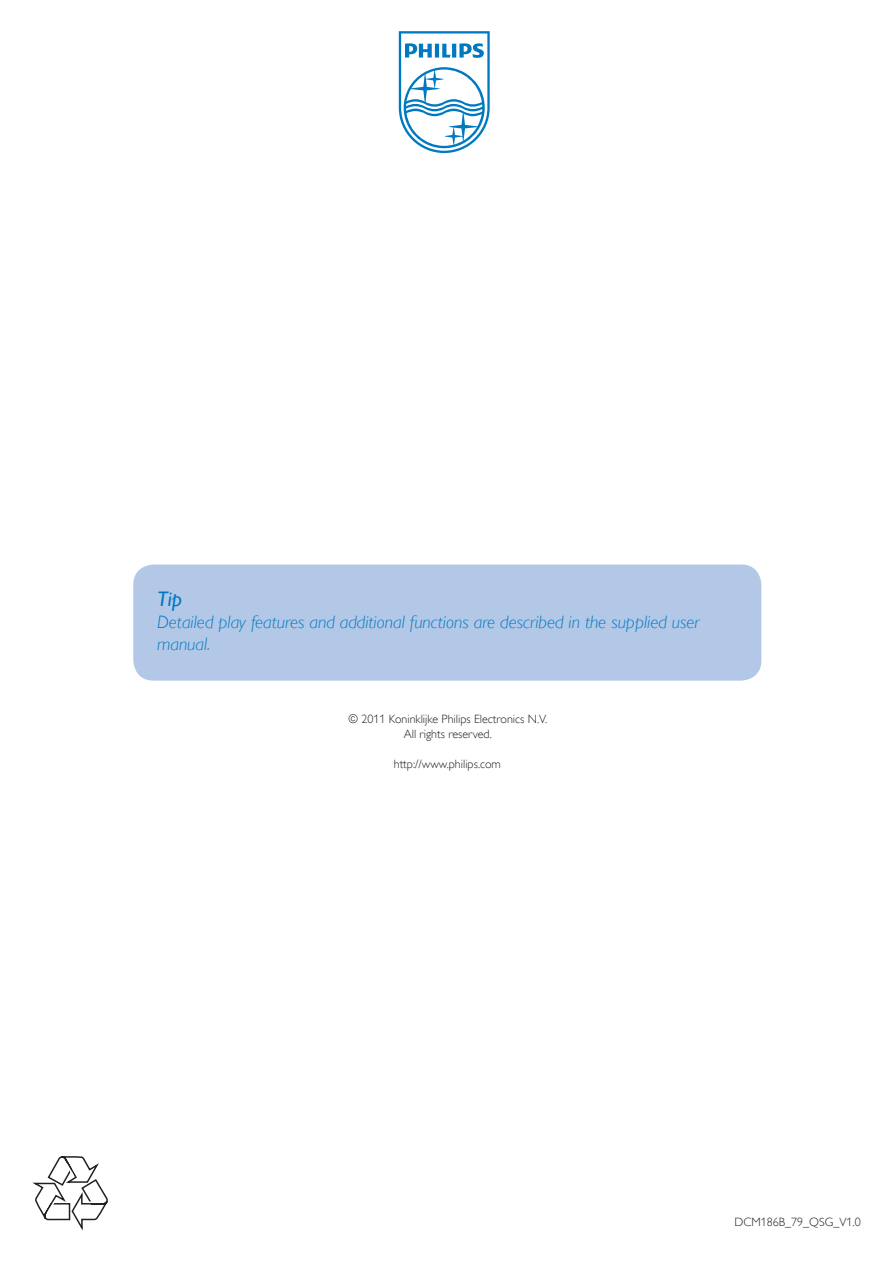
<style>
.page{position:relative;width:893px;height:1263px;background:#fff}
.page>*{position:absolute;margin:0;border:0;box-sizing:border-box;transform-origin:0 0}
.t1{font:italic 21px "Gill Sans Alt One WGL";color:#0079c2}
.t2{font:italic 18px/21.6px "Gill Sans Alt One WGL Light";color:#0079c2}
.t3{font:12px/15px "Gill Sans Alt One WGL Light";color:#231f20;text-align:center}
</style>
<div class="page">
<svg style="left:32px;top:1156px;width:76px;height:75px"></svg>
<div style="left:133px;top:564px;width:628px;height:117px;background:#b3c8e6;border-radius:20px"></div>
<svg style="left:399px;top:31px;width:91px;height:122px"></svg>
<h1 class="t1" style="left:157px;top:584px;width:26px">Tip</h1>
<h2 class="t2" style="left:157px;top:611px;width:544px">Detailed play features and additional functions are described in the supplied user manual.</h2>
<p class="t3" style="left:348px;top:712px;width:200px">© 2011 Koninklijke Philips Electronics N.V.<br>All rights reserved.</p>
<p class="t3" style="left:394px;top:757px;width:109px">http://www.philips.com</p>
<p class="t3" style="left:734px;top:1214px;width:128px">DCM186B_79_QSG_V1.0</p>
</div>
